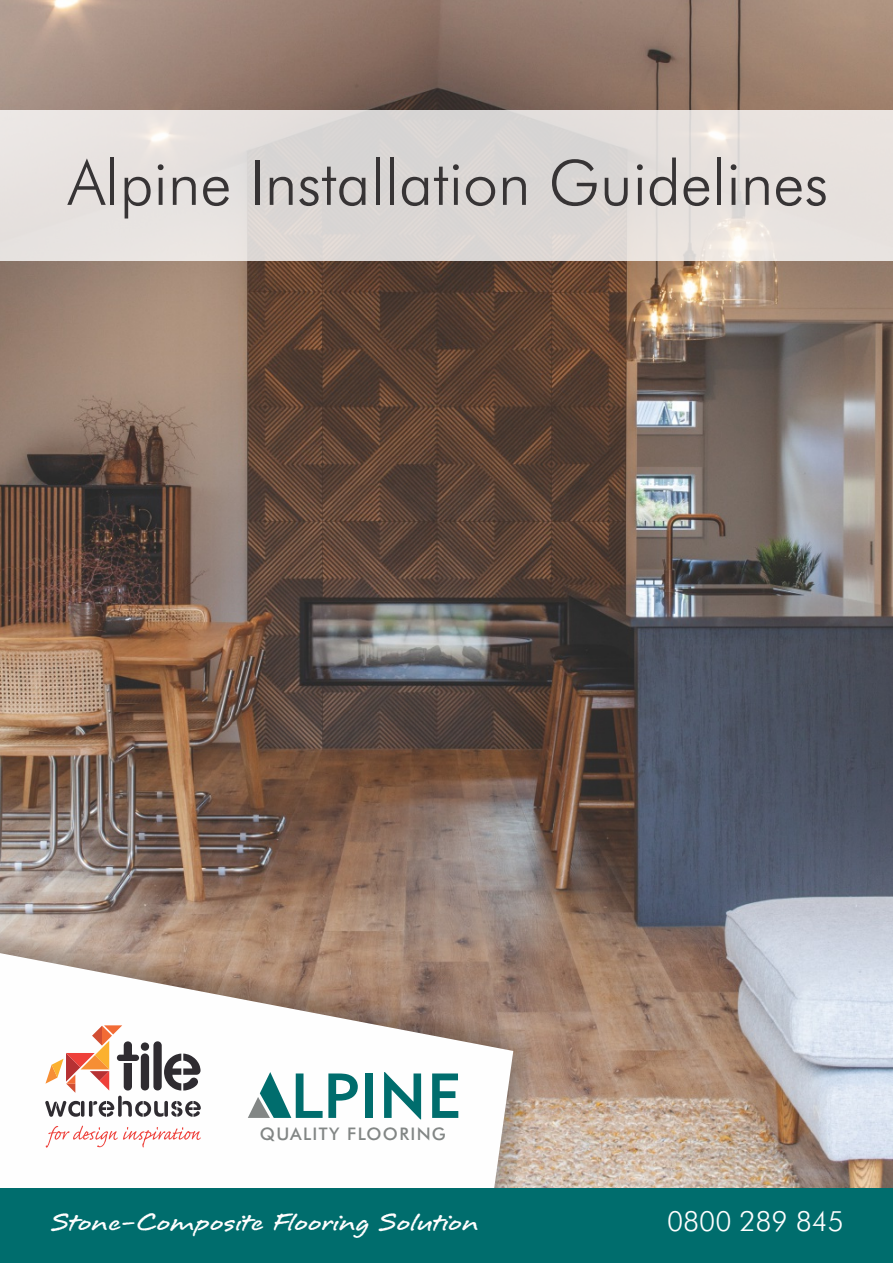
<style>
.page{position:relative;width:893px;height:1263px;background:#fff}
.page>*{position:absolute;margin:0;border:0;box-sizing:border-box;transform-origin:0 0}
.t1{font:300 62.55px "Futura BT";color:#373435}
.t2{font:700 33px "Longhand";color:#fefefe}
.t3{font:300 27.9px "Futura BT";color:#fefefe}
.t4{font:500 17.4px "Futura BT";letter-spacing:.075em;color:#828685}
</style>
<div class="page">
<img style="left:0;top:0;width:893px;height:1188px">
<div style="left:0;top:854px;width:536px;height:409px;background:#000;opacity:.39"></div>
<svg style="left:0;top:876px;width:513px;height:312px"></svg>
<div style="left:0;top:1188px;width:893px;height:75px;background:#006d6d"></div>
<svg style="left:45px;top:1025px;width:156px;height:92px"></svg>
<svg style="left:46px;top:1125px;width:155px;height:22px"></svg>
<div style="left:0;top:110px;width:893px;height:150px;background:#fefefe;opacity:.8"></div>
<svg style="left:248px;top:1072px;width:110px;height:46px"></svg>
<div style="left:365px;top:1073px;width:8px;height:45px;background:#006d6d"></div>
<svg style="left:384px;top:1072px;width:37px;height:47px"></svg>
<svg style="left:432px;top:1073px;width:26px;height:45px"></svg>
<h1 class="t1" style="left:68px;top:157px;width:762px">Alpine Installation Guidelines</h1>
<p class="t4" style="left:260px;top:1127px;width:187px">QUALITY FLOORING</p>
<p class="t2" style="left:50px;top:1200px;width:430px">Stone-Composite Flooring Solution</p>
<p class="t3" style="left:667px;top:1210px;width:178px">0800 289 845</p>
</div>
